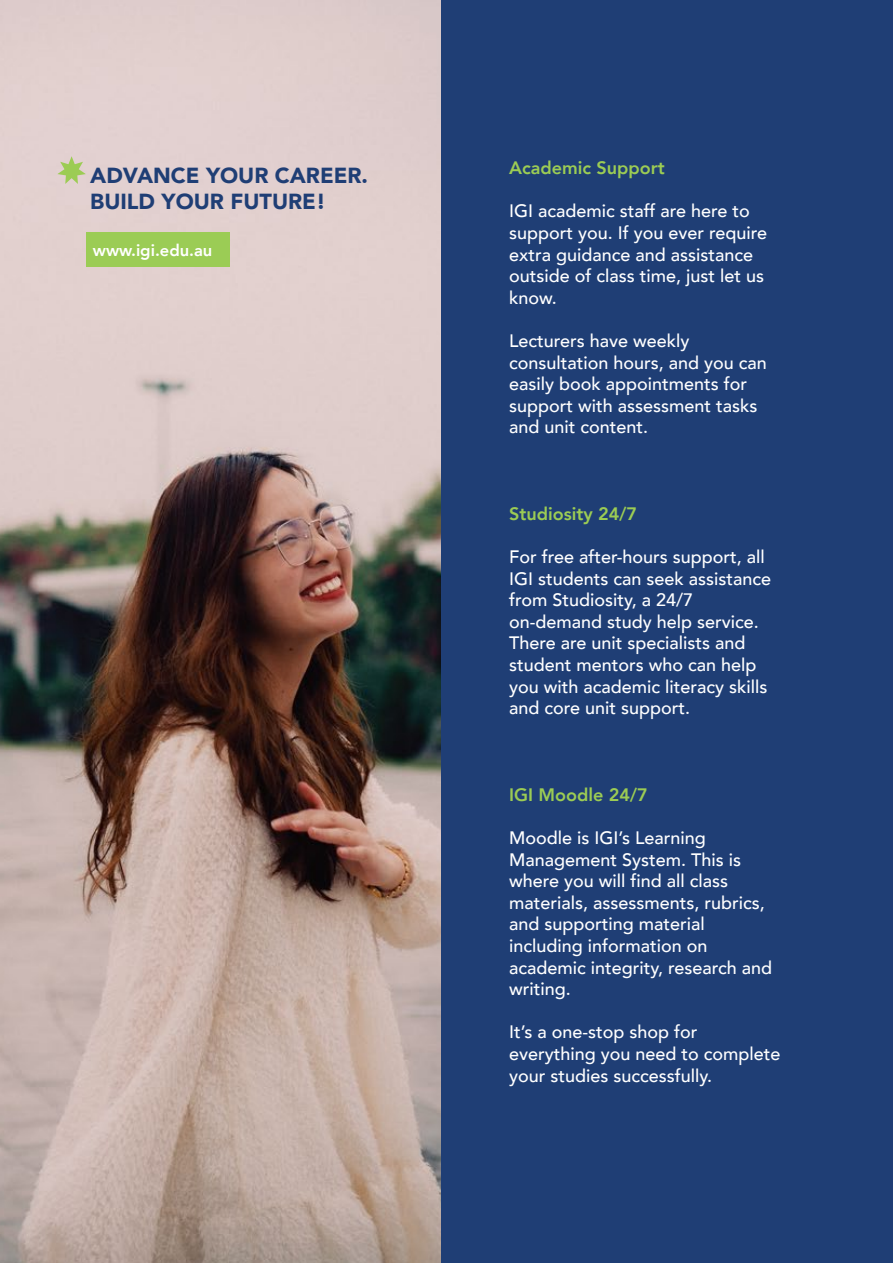
<style>
.page{position:relative;width:893px;height:1263px;background:#fff}
.page>*{position:absolute;margin:0;border:0;box-sizing:border-box;transform-origin:0 0}
.t1{font:900 21.75px/26.1px "Avenir";color:#1f3e75}
.t2{font:500 18px/21.6px "Avenir";color:#fff}
.t3{font:800 18px "Avenir";color:#9ccc54}
.t4{font:800 16.5px "Avenir";color:#fff}
</style>
<div class="page">
<div style="left:413px;top:0;width:480px;height:1263px;background:#1f3e75"></div>
<img style="left:0;top:0;width:440px;height:1263px">
<div style="left:86px;top:233px;width:144px;height:34px;background:#9bcc55"></div>
<svg style="left:57px;top:156px;width:29px;height:28px"></svg>
<p class="t1" style="left:90px;top:162px;width:279px">ADVANCE YOUR CAREER.<br>BUILD YOUR FUTURE!</p>
<p class="t4" style="left:93px;top:237px;width:121px">www.igi.edu.au</p>
<p class="t3" style="left:509px;top:154px;width:157px">Academic Support</p>
<p class="t2" style="left:509px;top:199px;width:260px">IGI academic staff are here to support you. If you ever require extra guidance and assistance outside of class time, just let us know.</p>
<p class="t2" style="left:509px;top:329px;width:259px">Lecturers have weekly consultation hours, and you can easily book appointments for support with assessment tasks and unit content.</p>
<p class="t3" style="left:509px;top:500px;width:129px">Studiosity 24/7</p>
<p class="t2" style="left:509px;top:545px;width:264px">For free after-hours support, all<br>IGI students can seek assistance from Studiosity, a 24/7 on-demand study help service.<br>There are unit specialists and student mentors who can help you with academic literacy skills and core unit support.</p>
<p class="t3" style="left:509px;top:780px;width:140px">IGI Moodle 24/7</p>
<p class="t2" style="left:509px;top:826px;width:265px">Moodle is IGI’s Learning<br>Management System. This is where you will find all class materials, assessments, rubrics, and supporting material including information on academic integrity, research and writing.</p>
<p class="t2" style="left:509px;top:1020px;width:273px">It’s a one-stop shop for everything you need to complete your studies successfully.</p>
</div>
